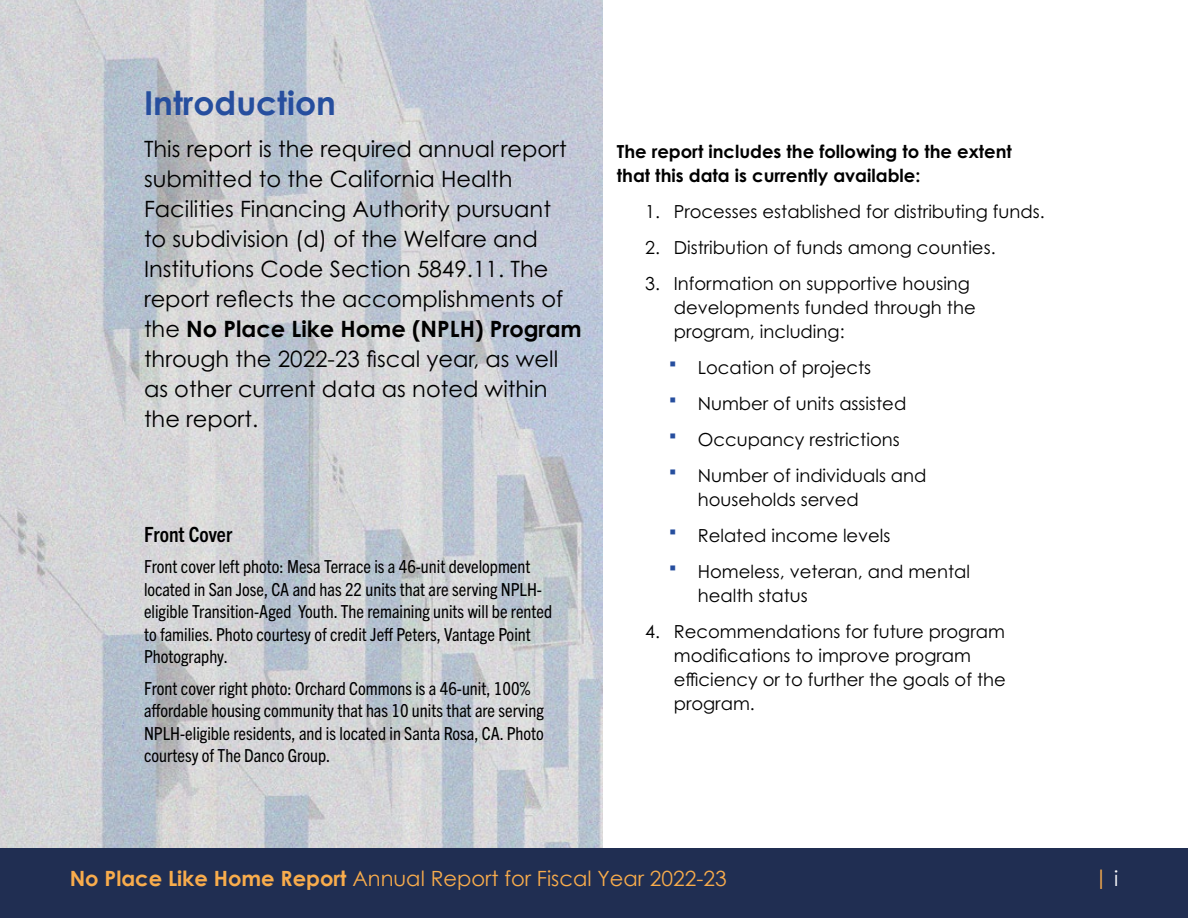
<style>
.page{position:relative;width:1188px;height:918px;background:#fff}
.page>*{position:absolute;margin:0;border:0;box-sizing:border-box;transform-origin:0 0}
.t1{font:700 33px "Century Gothic";color:#264e9e}
.Intro_Paragraph{font:22.5px/30px "Century Gothic Pro";color:#000}
.t2{font:21px "Century Gothic";color:#f8ac4c}
.Condensed_Body_Emphasis{font:700 condensed 21px "Trade Gothic Next LT Pro";color:#000}
.t3{font:18px/24px "Century Gothic Pro";color:#000}
.Condensed_Caption_Reversed{font:condensed 18px/22.5px "Trade Gothic Next LT Pro";color:#000}
.Intro_Paragraph-2{font:700 18px/24px "Century Gothic Pro";color:#000}
.s1{font-weight:700}
.s2{color:#fff}
</style>
<div class="page">
<svg style="left:0;top:0;width:603px;height:848px;background:#caced4"></svg>
<div style="left:0;top:848px;width:1188px;height:70px;background:#202e52"></div>
<h2 class="t1" style="left:144px;top:78px;width:194px">Introduction</h2>
<p class="Intro_Paragraph" style="left:144px;top:133px;width:439px">This report is the required annual report submitted to the California Health Facilities Financing Authority pursuant<br>to subdivision (d) of the Welfare and Institutions Code Section 5849.11. The report reflects the accomplishments of the <span class="s1">No Place Like Home (NPLH) Program </span>through the 2022-23 fiscal year, as well as other current data as noted within the report.</p>
<p class="Condensed_Body_Emphasis" style="left:144px;top:520px;width:90px">Front Cover</p>
<p class="Condensed_Caption_Reversed" style="left:144px;top:554px;width:410px">Front cover left photo: Mesa Terrace is a 46-unit development located in San Jose, CA and has 22 units that are serving NPLH&shy;eligible Transition-Aged Youth. The remaining units will be rented to families. Photo courtesy of credit Jeff Peters, Vantage Point Photography.</p>
<p class="Condensed_Caption_Reversed" style="left:144px;top:676px;width:402px">Front cover right photo: Orchard Commons is a 46-unit, 100% affordable housing community that has 10 units that are serving NPLH-eligible residents, and is located in Santa Rosa, CA. Photo courtesy of The Danco Group.</p>
<p class="Intro_Paragraph-2" style="left:617px;top:139px;width:397px">The report includes the following to the extent that this data is currently available:</p>
<p class="t3" style="left:645px;top:199px;width:401px">1. Processes established for distributing funds.</p>
<p class="t3" style="left:645px;top:235px;width:352px">2. Distribution of funds among counties.</p>
<p class="t3" style="left:674px;top:271px;width:303px;text-indent:-28px">3. Information on supportive housing developments funded through the program, including:</p>
<p class="t3" style="left:669px;top:355px;width:203px"><sup>▪</sup> Location of projects</p>
<p class="t3" style="left:669px;top:391px;width:239px"><sup>▪</sup> Number of units assisted</p>
<p class="t3" style="left:669px;top:427px;width:232px"><sup>▪</sup> Occupancy restrictions</p>
<p class="t3" style="left:698px;top:463px;width:230px;text-indent:-28px"><sup>▪</sup> Number of individuals and households served</p>
<p class="t3" style="left:669px;top:523px;width:223px"><sup>▪</sup> Related income levels</p>
<p class="t3" style="left:698px;top:559px;width:274px;text-indent:-28px"><sup>▪</sup> Homeless, veteran, and mental health status</p>
<p class="t3" style="left:674px;top:619px;width:334px;text-indent:-28px">4. Recommendations for future program modifications to improve program efficiency or to further the goals of the program.</p>
<p class="t2" style="left:70px;top:864px;width:658px"><span class="s1">No Place Like Home Report</span> Annual Report for Fiscal Year 2022-23</p>
<p class="t2" style="left:1094px;top:862px;width:26px">| <span class="s2">i</span></p>
</div>
